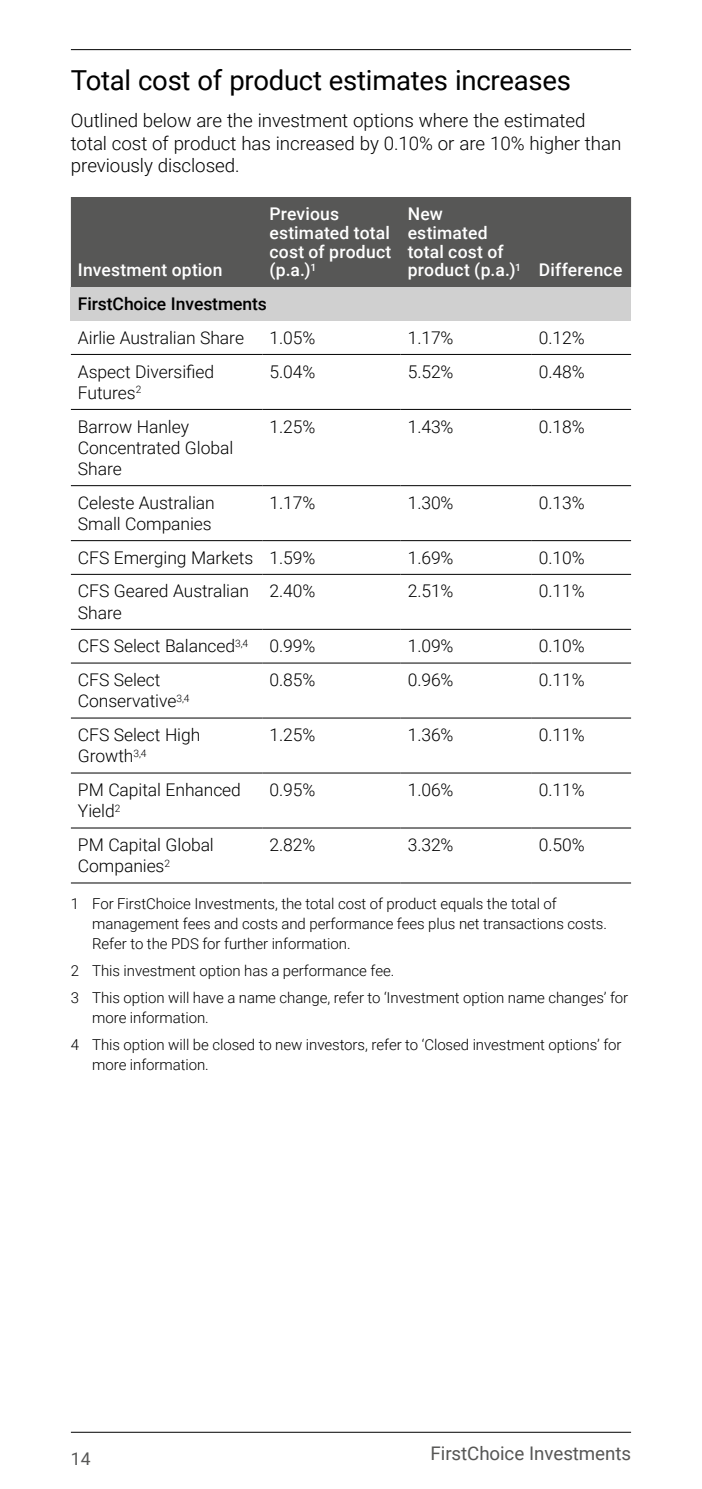
<style>
.page{position:relative;width:702px;height:1489px;background:#fff}
.page>*{position:absolute;margin:0;border:0;box-sizing:border-box;transform-origin:0 0}
.KCF_02_Subhead_1{font:27.5px "Roboto";letter-spacing:-.01em;color:#000}
.KCF_01_Body{font:300 18.75px/22.5px "Roboto";letter-spacing:-.005em;color:#000}
.t1{font:18.75px "Roboto";letter-spacing:-.005em;color:#575756}
.KCF_09_Table_Body{font:300 17.5px/21.2px "Roboto";letter-spacing:-.005em;color:#000}
.KCF_09_Table_Col_Head{font:500 17.5px/18.8px "Roboto";letter-spacing:.01em;color:#fff}
.KCF_09_Table_Body_Medium{font:500 17.5px "Roboto";letter-spacing:-.005em;color:#000}
.t2{font:17.5px "Roboto";color:#575756}
.PDSX_11_Footnotes_Left_Align{font:300 15px/20px "Roboto";letter-spacing:-.005em;color:#000}
</style>
<div class="page">
<hr style="left:71px;top:1431px;width:560px;height:1px;background:#000">
<hr style="left:71px;top:49px;width:560px;height:1px;background:#000">
<div style="left:71px;top:197px;width:560px;height:90px;background:#575756"></div>
<div style="left:71px;top:287px;width:560px;height:34px;background:#d0d0d0"></div>
<hr style="left:71px;top:354px;width:191px;height:1px;background:#000">
<hr style="left:262px;top:354px;width:138px;height:1px;background:#000">
<hr style="left:400px;top:354px;width:131px;height:1px;background:#000">
<hr style="left:531px;top:354px;width:100px;height:1px;background:#000">
<hr style="left:71px;top:409px;width:191px;height:1px;background:#000">
<hr style="left:262px;top:409px;width:138px;height:1px;background:#000">
<hr style="left:400px;top:409px;width:131px;height:1px;background:#000">
<hr style="left:531px;top:409px;width:100px;height:1px;background:#000">
<hr style="left:71px;top:485px;width:191px;height:1px;background:#000">
<hr style="left:262px;top:485px;width:138px;height:1px;background:#000">
<hr style="left:400px;top:485px;width:131px;height:1px;background:#000">
<hr style="left:531px;top:485px;width:100px;height:1px;background:#000">
<hr style="left:71px;top:540px;width:191px;height:1px;background:#000">
<hr style="left:262px;top:540px;width:138px;height:1px;background:#000">
<hr style="left:400px;top:540px;width:131px;height:1px;background:#000">
<hr style="left:531px;top:540px;width:100px;height:1px;background:#000">
<hr style="left:71px;top:574px;width:191px;height:1px;background:#000">
<hr style="left:262px;top:574px;width:138px;height:1px;background:#000">
<hr style="left:400px;top:574px;width:131px;height:1px;background:#000">
<hr style="left:531px;top:574px;width:100px;height:1px;background:#000">
<hr style="left:71px;top:629px;width:191px;height:1px;background:#000">
<hr style="left:262px;top:629px;width:138px;height:1px;background:#000">
<hr style="left:400px;top:629px;width:131px;height:1px;background:#000">
<hr style="left:531px;top:629px;width:100px;height:1px;background:#000">
<hr style="left:71px;top:662px;width:191px;height:1px;background:#000">
<hr style="left:262px;top:662px;width:138px;height:1px;background:#000">
<hr style="left:400px;top:662px;width:131px;height:1px;background:#000">
<hr style="left:531px;top:662px;width:100px;height:1px;background:#000">
<hr style="left:71px;top:717px;width:191px;height:1px;background:#000">
<hr style="left:262px;top:717px;width:138px;height:1px;background:#000">
<hr style="left:400px;top:717px;width:131px;height:1px;background:#000">
<hr style="left:531px;top:717px;width:100px;height:1px;background:#000">
<hr style="left:71px;top:772px;width:191px;height:1px;background:#000">
<hr style="left:262px;top:772px;width:138px;height:1px;background:#000">
<hr style="left:400px;top:772px;width:131px;height:1px;background:#000">
<hr style="left:531px;top:772px;width:100px;height:1px;background:#000">
<hr style="left:71px;top:827px;width:191px;height:1px;background:#000">
<hr style="left:262px;top:827px;width:138px;height:1px;background:#000">
<hr style="left:400px;top:827px;width:131px;height:1px;background:#000">
<hr style="left:531px;top:827px;width:100px;height:1px;background:#000">
<hr style="left:71px;top:882px;width:191px;height:1px;background:#000">
<hr style="left:262px;top:882px;width:138px;height:1px;background:#000">
<hr style="left:400px;top:882px;width:131px;height:1px;background:#000">
<hr style="left:531px;top:882px;width:100px;height:1px;background:#000">
<p class="KCF_02_Subhead_1" style="left:71px;top:61px;width:501px">Total cost of product estimates increases</p>
<p class="KCF_01_Body" style="left:71px;top:108px;width:552px">Outlined below are the investment options where the estimated total cost of product has increased by 0.10% or are 10% higher than previously disclosed.</p>
<p class="KCF_09_Table_Col_Head" style="left:78px;top:260px;width:146px">Investment option</p>
<p class="KCF_09_Table_Col_Head" style="left:269px;top:204px;width:123px">Previous estimated total cost of product (p.a.)<sup>1</sup></p>
<p class="KCF_09_Table_Col_Head" style="left:407px;top:204px;width:115px">New estimated total cost of product (p.a.)<sup>1</sup></p>
<p class="KCF_09_Table_Col_Head" style="left:539px;top:260px;width:85px">Difference</p>
<p class="KCF_09_Table_Body_Medium" style="left:78px;top:291px;width:190px">FirstChoice Investments</p>
<p class="KCF_09_Table_Body" style="left:78px;top:326px;width:167px">Airlie Australian Share</p>
<p class="KCF_09_Table_Body" style="left:269px;top:326px;width:47px">1.05%</p>
<p class="KCF_09_Table_Body" style="left:407px;top:326px;width:47px">1.17%</p>
<p class="KCF_09_Table_Body" style="left:539px;top:326px;width:47px">0.12%</p>
<p class="KCF_09_Table_Body" style="left:78px;top:360px;width:138px">Aspect Diversified<br>Futures<sup>2</sup></p>
<p class="KCF_09_Table_Body" style="left:269px;top:360px;width:47px">5.04%</p>
<p class="KCF_09_Table_Body" style="left:407px;top:360px;width:47px">5.52%</p>
<p class="KCF_09_Table_Body" style="left:539px;top:360px;width:47px">0.48%</p>
<p class="KCF_09_Table_Body" style="left:78px;top:415px;width:157px">Barrow Hanley<br>Concentrated Global<br>Share</p>
<p class="KCF_09_Table_Body" style="left:269px;top:415px;width:47px">1.25%</p>
<p class="KCF_09_Table_Body" style="left:407px;top:415px;width:47px">1.43%</p>
<p class="KCF_09_Table_Body" style="left:539px;top:415px;width:47px">0.18%</p>
<p class="KCF_09_Table_Body" style="left:78px;top:491px;width:138px">Celeste Australian<br>Small Companies</p>
<p class="KCF_09_Table_Body" style="left:269px;top:491px;width:47px">1.17%</p>
<p class="KCF_09_Table_Body" style="left:407px;top:491px;width:47px">1.30%</p>
<p class="KCF_09_Table_Body" style="left:539px;top:491px;width:47px">0.13%</p>
<p class="KCF_09_Table_Body" style="left:78px;top:546px;width:177px">CFS Emerging Markets</p>
<p class="KCF_09_Table_Body" style="left:269px;top:546px;width:47px">1.59%</p>
<p class="KCF_09_Table_Body" style="left:407px;top:546px;width:47px">1.69%</p>
<p class="KCF_09_Table_Body" style="left:539px;top:546px;width:47px">0.10%</p>
<p class="KCF_09_Table_Body" style="left:78px;top:580px;width:172px">CFS Geared Australian<br>Share</p>
<p class="KCF_09_Table_Body" style="left:269px;top:580px;width:47px">2.40%</p>
<p class="KCF_09_Table_Body" style="left:407px;top:580px;width:47px">2.51%</p>
<p class="KCF_09_Table_Body" style="left:539px;top:580px;width:47px">0.11%</p>
<p class="KCF_09_Table_Body" style="left:78px;top:635px;width:172px">CFS Select Balanced<sup>3,4</sup></p>
<p class="KCF_09_Table_Body" style="left:269px;top:635px;width:47px">0.99%</p>
<p class="KCF_09_Table_Body" style="left:407px;top:635px;width:47px">1.09%</p>
<p class="KCF_09_Table_Body" style="left:539px;top:635px;width:47px">0.10%</p>
<p class="KCF_09_Table_Body" style="left:78px;top:668px;width:113px">CFS Select<br>Conservative<sup>3,4</sup></p>
<p class="KCF_09_Table_Body" style="left:269px;top:668px;width:47px">0.85%</p>
<p class="KCF_09_Table_Body" style="left:407px;top:668px;width:47px">0.96%</p>
<p class="KCF_09_Table_Body" style="left:539px;top:668px;width:47px">0.11%</p>
<p class="KCF_09_Table_Body" style="left:78px;top:723px;width:124px">CFS Select High<br>Growth<sup>3,4</sup></p>
<p class="KCF_09_Table_Body" style="left:269px;top:723px;width:47px">1.25%</p>
<p class="KCF_09_Table_Body" style="left:407px;top:723px;width:47px">1.36%</p>
<p class="KCF_09_Table_Body" style="left:539px;top:723px;width:47px">0.11%</p>
<p class="KCF_09_Table_Body" style="left:78px;top:778px;width:164px">PM Capital Enhanced<br>Yield<sup>2</sup></p>
<p class="KCF_09_Table_Body" style="left:269px;top:778px;width:47px">0.95%</p>
<p class="KCF_09_Table_Body" style="left:407px;top:778px;width:47px">1.06%</p>
<p class="KCF_09_Table_Body" style="left:539px;top:778px;width:47px">0.11%</p>
<p class="KCF_09_Table_Body" style="left:78px;top:833px;width:137px">PM Capital Global<br>Companies<sup>2</sup></p>
<p class="KCF_09_Table_Body" style="left:269px;top:833px;width:47px">2.82%</p>
<p class="KCF_09_Table_Body" style="left:407px;top:833px;width:47px">3.32%</p>
<p class="KCF_09_Table_Body" style="left:539px;top:833px;width:47px">0.50%</p>
<p class="PDSX_11_Footnotes_Left_Align" style="left:92px;top:892px;width:516px;text-indent:-21px">1 For FirstChoice Investments, the total cost of product equals the total of management fees and costs and performance fees plus net transactions costs.<br>Refer to the PDS for further information.</p>
<p class="PDSX_11_Footnotes_Left_Align" style="left:71px;top:960px;width:325px">2 This investment option has a performance fee.</p>
<p class="PDSX_11_Footnotes_Left_Align" style="left:92px;top:987px;width:537px;text-indent:-21px">3 This option will have a name change, refer to ‘Investment option name changes’ for more information.</p>
<p class="PDSX_11_Footnotes_Left_Align" style="left:92px;top:1034px;width:531px;text-indent:-21px">4 This option will be closed to new investors, refer to ‘Closed investment options’ for more information.</p>
<p class="t2" style="left:71px;top:1446px;width:21px">14</p>
<p class="t1" style="left:430px;top:1439px;width:202px">FirstChoice Investments</p>
</div>
